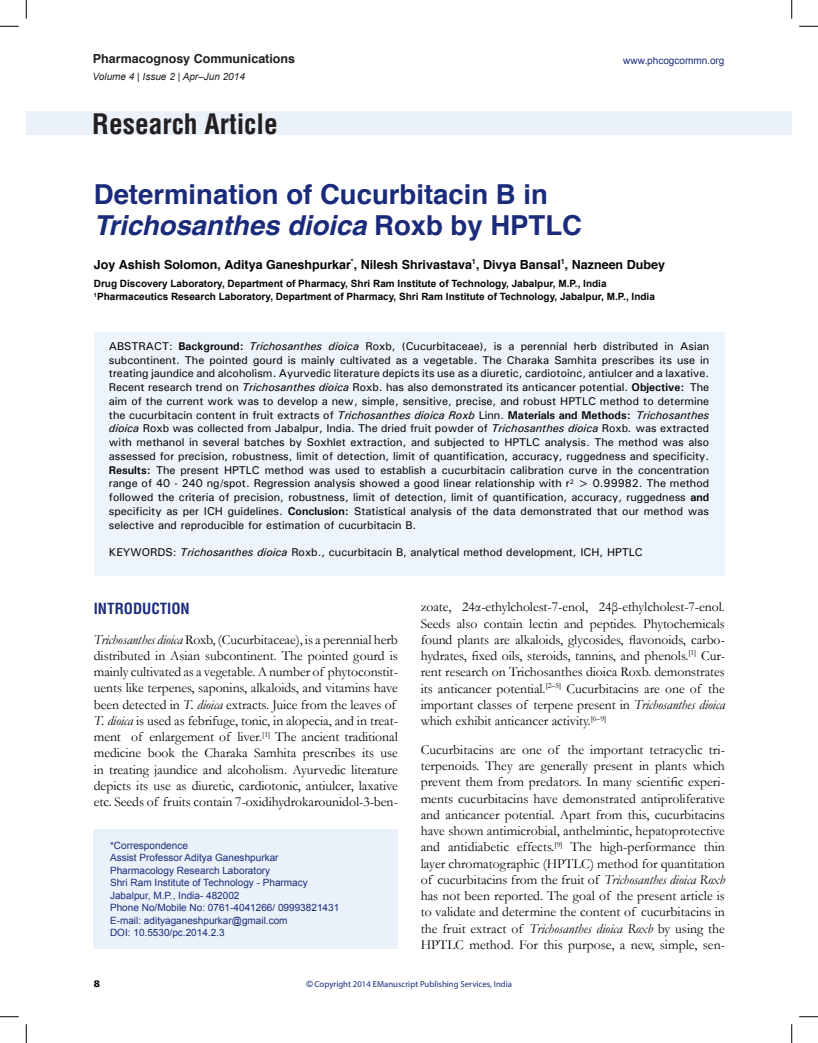
<style>
.page{position:relative;width:818px;height:1043px;background:#fff}
.page>*{position:absolute;margin:0;border:0;box-sizing:border-box;transform-origin:0 0}
.t1{font:700 27.5px/31.2px "Helvetica";color:#1b2b7c}
.t2{font:700 condensed 27.5px "Helvetica";color:#231f20}
.t3{font:700 condensed 15px "Helvetica";color:#1b2b7c}
.Body_Text_copy_2{font:13.75px/16.2px "Garamond";letter-spacing:-.005em;color:#050406;text-align:justify}
.Author_name{font:700 12.5px "Helvetica";color:#050406}
.t4{font:700 12.5px "Helvetica";color:#231f20}
.Abstract_text{font:500 11.25px/13.8px "Univers";color:#050406;text-align:justify}
.Corres_author_leg{font:10px "Arial";color:#1b2b7c}
.Author_Dept{font:700 10px/12.5px "Arial";color:#050406}
.t5{font:italic 10px "Arial";color:#231f20}
.t6{font:900 9.38px "Univers LT";color:#050406}
.t7{font:8.75px "Myriad Pro";color:#1b2b7c}
.s1{font-style:italic}
.s2{font-weight:700}
.s3{font-weight:400;font-style:italic}
.s4{font-family:"Arial"}
</style>
<div class="page">
<div style="left:26px;top:111px;width:765px;height:23px;background:#eaf1f8"></div>
<div style="left:94px;top:829px;width:304px;height:120px;background:#eaf1f8"></div>
<div style="left:94px;top:332px;width:630px;height:243px;background:#edf4fa"></div>
<svg style="left:0;top:25px;width:19px;height:2px"></svg>
<svg style="left:799px;top:25px;width:19px;height:2px"></svg>
<svg style="left:0;top:1016px;width:19px;height:1px"></svg>
<svg style="left:799px;top:1016px;width:19px;height:1px"></svg>
<svg style="left:25px;top:0;width:2px;height:19px"></svg>
<svg style="left:25px;top:1024px;width:2px;height:18px"></svg>
<svg style="left:791px;top:0;width:1px;height:19px"></svg>
<svg style="left:791px;top:1024px;width:1px;height:18px"></svg>
<p class="t4" style="left:93px;top:51px;width:204px">Pharmacognosy Communications</p>
<p class="t5" style="left:93px;top:70px;width:154px">Volume 4 | Issue 2 | Apr–Jun 2014</p>
<h1 class="t2" style="left:92px;top:107px;width:187px">Research Article</h1>
<p class="Corres_author_leg" style="left:623px;top:54px;width:103px">www.phcogcommn.org</p>
<p class="t1" style="left:94px;top:178px;width:489px">Determination of Cucurbitacin B in<br><span class="s1">Trichosanthes dioica</span> Roxb by HPTLC</p>
<p class="Author_name" style="left:94px;top:256px;width:572px">Joy Ashish Solomon, Aditya Ganeshpurkar<sup>*</sup>, Nilesh Shrivastava<sup>1</sup>, Divya Bansal<sup>1</sup>, Nazneen Dubey</p>
<p class="Author_Dept" style="left:94px;top:278px;width:562px">Drug Discovery Laboratory, Department of Pharmacy, Shri Ram Institute of Technology, Jabalpur, M.P., India<br><sup>1</sup>Pharmaceutics Research Laboratory, Department of Pharmacy, Shri Ram Institute of Technology, Jabalpur, M.P., India</p>
<p class="Abstract_text" style="left:109px;top:339px;width:602px">ABSTRACT: <span class="s2">Background:</span> <span class="s3">Trichosanthes dioica</span> Roxb, (Cucurbitaceae), is a perennial herb distributed in Asian subcontinent. The pointed gourd is mainly cultivated as a vegetable. The Charaka Samhita prescribes its use in treating jaundice and alcoholism. Ayurvedic literature depicts its use as a diuretic, cardiotoinc, antiulcer and a laxative.<br>Recent research trend on <span class="s3">Trichosanthes dioica</span> Roxb. has also demonstrated its anticancer potential. <span class="s2">Objective:</span> The aim of the current work was to develop a new, simple, sensitive, precise, and robust HPTLC method to determine the cucurbitacin content in fruit extracts of <span class="s3">Trichosanthes dioica Roxb</span> Linn. <span class="s2">Materials and Methods:</span> <span class="s3">Trichosanthes dioica</span> Roxb was collected from Jabalpur, India. The dried fruit powder of <span class="s3">Trichosanthes dioica</span> Roxb<span class="s3">.</span> was extracted with methanol in several batches by Soxhlet extraction, and subjected to HPTLC analysis. The method was also assessed for precision, robustness, limit of detection, limit of quantification, accuracy, ruggedness and specificity.<br><span class="s2">Results:</span> The present HPTLC method was used to establish a cucurbitacin calibration curve in the concentration range of 40 - 240 ng/spot. Regression analysis showed a good linear relationship with r<sup>2</sup> &gt; 0.99982. The method followed the criteria of precision, robustness, limit of detection, limit of quantification, accuracy, ruggedness <span class="s2">and </span>specificity as per ICH guidelines. <span class="s2">Conclusion:</span> Statistical analysis of the data demonstrated that our method was selective and reproducible for estimation of cucurbitacin B.</p>
<p class="Abstract_text" style="left:109px;top:545px;width:535px">KEYWORDS: <span class="s3">Trichosanthes dioica</span> Roxb., cucurbitacin B, analytical method development, ICH, HPTLC</p>
<h1 class="t3" style="left:94px;top:598px;width:97px">INTRODUCTION</h1>
<p class="Body_Text_copy_2" style="left:94px;top:630px;width:305px;text-align:left"><span class="s1">Trichosanthes dioica</span> Roxb, (Cucurbitaceae), is a perennial herb distributed in Asian subcontinent. The pointed gourd is mainly cultivated as a vegetable. A number of phytoconstit&shy;uents like terpenes, saponins, alkaloids, and vitamins have been detected in <span class="s1">T. dioica</span> extracts. Juice from the leaves of <span class="s1">T. dioica</span> is used as febrifuge, tonic, in alopecia, and in treat&shy;ment of enlargement of liver.<sup>[1]</sup> The ancient traditional medicine book the Charaka Samhita prescribes its use in treating jaundice and alcoholism. Ayurvedic literature depicts its use as diuretic, cardiotonic, antiulcer, laxative etc. Seeds of fruits contain 7-oxidihydrokarounidol-3-ben-</p>
<p class="Corres_author_leg" style="left:110px;top:838px;width:79px">*Correspondence</p>
<p class="Corres_author_leg" style="left:110px;top:851px;width:170px">Assist Professor Aditya Ganeshpurkar</p>
<p class="Corres_author_leg" style="left:110px;top:863px;width:162px">Pharmacology Research Laboratory</p>
<p class="Corres_author_leg" style="left:110px;top:876px;width:199px">Shri Ram Institute of Technology - Pharmacy</p>
<p class="Corres_author_leg" style="left:110px;top:888px;width:131px">Jabalpur, M.P., India- 482002</p>
<p class="Corres_author_leg" style="left:110px;top:901px;width:231px">Phone No/Mobile No: 0761-4041266/ 09993821431</p>
<p class="Corres_author_leg" style="left:110px;top:913px;width:179px">E-mail: adityaganeshpurkar@gmail.com</p>
<p class="Corres_author_leg" style="left:110px;top:926px;width:116px">DOI: 10.5530/pc.2014.2.3</p>
<p class="Body_Text_copy_2" style="left:420px;top:598px;width:306px">zoate, 24α-ethylcholest-7-enol, 24β-ethylcholest-7-enol.<br>Seeds also contain lectin and peptides. Phytochemicals found plants are alkaloids, glycosides, flavonoids, carbo&shy;hydrates, fixed oils, steroids, tannins, and phenols.<sup>[1]</sup> Cur&shy;rent research on Trichosanthes dioica Roxb. demonstrates its anticancer potential.<sup>[2–5]</sup> Cucurbitacins are one of the important classes of terpene present in <span class="s1">Trichosanthes dioica </span>which exhibit anticancer activity.<sup>[6–9]</sup></p>
<p class="Body_Text_copy_2" style="left:420px;top:741px;width:306px">Cucurbitacins are one of the important tetracyclic tri&shy;terpenoids. They are generally present in plants which prevent them from predators. In many scientific experi&shy;ments cucurbitacins have demonstrated antiproliferative and anticancer potential. Apart from this, cucurbitacins have shown antimicrobial, anthelmintic, hepatoprotective and antidiabetic effects.<sup>[9]</sup> The high-performance thin layer chromatographic (HPTLC) method for quantitation of cucurbitacins from the fruit of <span class="s1">Trichosanthes dioica Roxb </span>has not been reported. The goal of the present article is to validate and determine the content of cucurbitacins in the fruit extract of <span class="s1">Trichosanthes dioica Roxb</span> by using the HPTLC method. For this purpose, a new, simple, sen-</p>
<p class="t6" style="left:94px;top:977px;width:8px">8</p>
<p class="t7" style="left:306px;top:978px;width:207px"><span class="s4">©</span> Copyright 2014 EManuscript Publishing Services, India</p>
</div>
